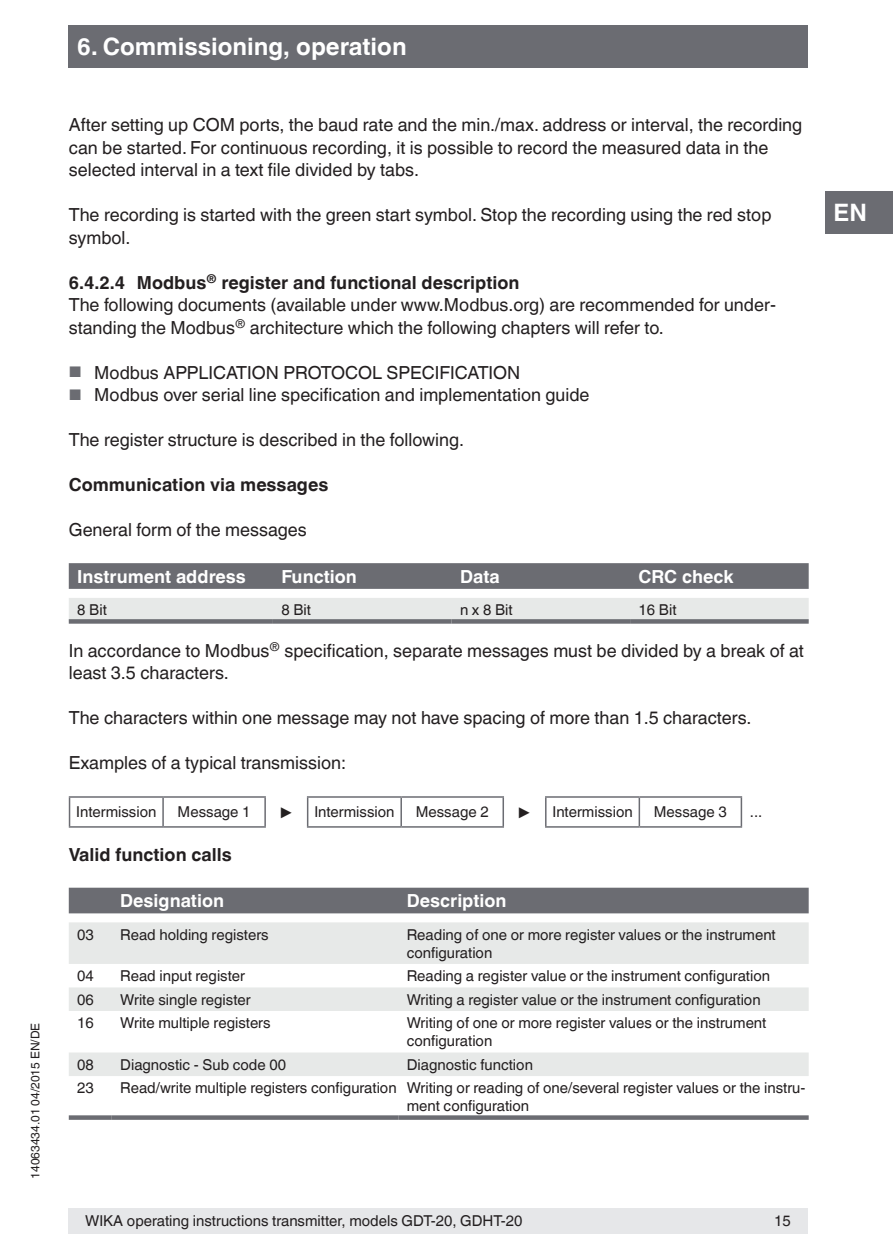
<style>
.page{position:relative;width:893px;height:1259px;background:#fff}
.page>*{position:absolute;margin:0;border:0;box-sizing:border-box;transform-origin:0 0}
.t1{font:700 24px "Helvetica World";color:#fff}
.t2{font:18px/22.5px "Helvetica World";color:#231f20}
.t3{font:700 18px "Helvetica World";color:#fff}
.t4{font:700 18px "Helvetica World";color:#231f20}
.t5{font:15px/18px "Helvetica World";color:#231f20}
.t6{font:12px "Helvetica World";color:#231f20}
.s1{font-weight:700}
.s2{font-size:15.3px;color:#6b6c72}
.s3{font-weight:700;font-size:18px}
</style>
<div class="page">
<div style="left:68px;top:1208px;width:740px;height:25px;background:#e6e7e9"></div>
<div style="left:68px;top:26px;width:740px;height:42px;background:#6b6c72"></div>
<div style="left:825px;top:191px;width:68px;height:42px;background:#6b6c72"></div>
<svg style="left:69px;top:563px;width:740px;height:26px;background:#6c6d73"></svg>
<div style="left:69px;top:598px;width:740px;height:21px;background:#e7e9e8"></div>
<svg style="left:69px;top:619px;width:204px;height:4px"></svg>
<svg style="left:273px;top:619px;width:178px;height:4px"></svg>
<svg style="left:451px;top:619px;width:179px;height:4px"></svg>
<svg style="left:630px;top:619px;width:179px;height:4px"></svg>
<hr style="left:69px;top:796px;width:94px;height:1px;background:#6b6c72">
<svg style="left:69px;top:797px;width:1px;height:29px"></svg>
<hr style="left:163px;top:796px;width:103px;height:1px;background:#6b6c72">
<hr style="left:162px;top:797px;width:2px;height:29px;background:#6b6c72">
<hr style="left:264px;top:797px;width:2px;height:29px;background:#6b6c72">
<hr style="left:307px;top:796px;width:94px;height:1px;background:#6b6c72">
<svg style="left:307px;top:797px;width:1px;height:29px"></svg>
<hr style="left:401px;top:796px;width:103px;height:1px;background:#6b6c72">
<hr style="left:400px;top:797px;width:2px;height:29px;background:#6b6c72">
<hr style="left:502px;top:797px;width:2px;height:29px;background:#6b6c72">
<hr style="left:545px;top:796px;width:94px;height:1px;background:#6b6c72">
<hr style="left:545px;top:797px;width:2px;height:29px;background:#6b6c72">
<hr style="left:639px;top:796px;width:103px;height:1px;background:#6b6c72">
<svg style="left:639px;top:797px;width:1px;height:29px"></svg>
<svg style="left:741px;top:797px;width:1px;height:29px"></svg>
<hr style="left:69px;top:826px;width:94px;height:1px;background:#6b6c72">
<hr style="left:163px;top:826px;width:103px;height:1px;background:#6b6c72">
<hr style="left:307px;top:826px;width:94px;height:1px;background:#6b6c72">
<hr style="left:401px;top:826px;width:103px;height:1px;background:#6b6c72">
<hr style="left:545px;top:826px;width:94px;height:1px;background:#6b6c72">
<hr style="left:639px;top:826px;width:103px;height:1px;background:#6b6c72">
<div style="left:69px;top:887px;width:740px;height:26px;background:#6b6c72"></div>
<svg style="left:69px;top:922px;width:740px;height:154px;fill:#e7e9e8"></svg>
<svg style="left:69px;top:1115px;width:43px;height:4px"></svg>
<svg style="left:112px;top:1115px;width:286px;height:4px"></svg>
<svg style="left:398px;top:1115px;width:411px;height:4px;background:#77787d"></svg>
<p class="t6" style="left:28px;top:1178px;width:157px;rotate:-90deg">14063434.01 04/2015 EN/DE</p>
<h1 class="t1" style="left:77px;top:33px;width:331px">6. Commissioning, operation</h1>
<p class="t2" style="left:69px;top:114px;width:735px">After setting up COM ports, the baud rate and the min./max. address or interval, the recording can be started. For continuous recording, it is possible to record the measured data in the selected interval in a text file divided by tabs.</p>
<p class="t2" style="left:69px;top:204px;width:704px">The recording is started with the green start symbol. Stop the recording using the red stop symbol.</p>
<p class="t2" style="left:69px;top:271px;width:709px"><span class="s1">6.4.2.4 Modbus</span><sup>®</sup> <span class="s1">register and functional description<br></span>The following documents (available under www.Modbus.org) are recommended for under&shy;standing the Modbus<sup>®</sup> architecture which the following chapters will refer to.</p>
<p class="t2" style="left:69px;top:361px;width:453px"><span class="s2">■</span> Modbus APPLICATION PROTOCOL SPECIFICATION</p>
<p class="t2" style="left:69px;top:384px;width:522px"><span class="s2">■</span> Modbus over serial line specification and implementation guide</p>
<p class="t2" style="left:69px;top:429px;width:397px">The register structure is described in the following.</p>
<p class="t4" style="left:69px;top:474px;width:261px">Communication via messages</p>
<p class="t2" style="left:69px;top:519px;width:240px">General form of the messages</p>
<p class="t3" style="left:77px;top:566px;width:170px">Instrument address</p>
<p class="t3" style="left:281px;top:566px;width:77px">Function</p>
<p class="t3" style="left:460px;top:566px;width:41px">Data</p>
<p class="t3" style="left:639px;top:566px;width:96px">CRC check</p>
<p class="t5" style="left:77px;top:601px;width:31px">8 Bit</p>
<p class="t5" style="left:281px;top:601px;width:31px">8 Bit</p>
<p class="t5" style="left:460px;top:601px;width:54px">n x 8 Bit</p>
<p class="t5" style="left:639px;top:601px;width:39px">16 Bit</p>
<p class="t2" style="left:69px;top:639px;width:737px">In accordance to Modbus<sup>®</sup> specification, separate messages must be divided by a break of at least 3.5 characters.</p>
<p class="t2" style="left:69px;top:707px;width:684px">The characters within one message may not have spacing of more than 1.5 characters.</p>
<p class="t2" style="left:69px;top:752px;width:279px">Examples of a typical transmission:</p>
<p class="t5" style="left:76px;top:803px;width:82px">Intermission</p>
<p class="t5" style="left:178px;top:803px;width:74px">Message 1</p>
<p class="t5" style="left:279px;top:803px;width:117px"><span class="s3">▶</span> Intermission</p>
<p class="t5" style="left:416px;top:803px;width:74px">Message 2</p>
<p class="t5" style="left:517px;top:803px;width:117px"><span class="s3">▶</span> Intermission</p>
<p class="t5" style="left:654px;top:803px;width:74px">Message 3</p>
<p class="t5" style="left:750px;top:803px;width:14px">...</p>
<p class="t4" style="left:69px;top:844px;width:164px">Valid function calls</p>
<p class="t3" style="left:120px;top:890px;width:105px">Designation</p>
<p class="t3" style="left:407px;top:890px;width:101px">Description</p>
<p class="t5" style="left:77px;top:925px;width:18px">03</p>
<p class="t5" style="left:120px;top:925px;width:150px">Read holding registers</p>
<p class="t5" style="left:407px;top:925px;width:370px">Reading of one or more register values or the instrument configuration</p>
<p class="t5" style="left:77px;top:967px;width:18px">04</p>
<p class="t5" style="left:120px;top:967px;width:126px">Read input register</p>
<p class="t5" style="left:407px;top:967px;width:365px">Reading a register value or the instrument configuration</p>
<p class="t5" style="left:77px;top:990px;width:18px">06</p>
<p class="t5" style="left:120px;top:990px;width:132px">Write single register</p>
<p class="t5" style="left:407px;top:990px;width:355px">Writing a register value or the instrument configuration</p>
<p class="t5" style="left:77px;top:1014px;width:18px">16</p>
<p class="t5" style="left:120px;top:1014px;width:152px">Write multiple registers</p>
<p class="t5" style="left:407px;top:1014px;width:361px">Writing of one or more register values or the instrument configuration</p>
<p class="t5" style="left:77px;top:1055px;width:18px">08</p>
<p class="t5" style="left:120px;top:1055px;width:167px">Diagnostic - Sub code 00</p>
<p class="t5" style="left:407px;top:1055px;width:128px">Diagnostic function</p>
<p class="t5" style="left:77px;top:1079px;width:18px">23</p>
<p class="t5" style="left:407px;top:1079px;width:400px;text-indent:-286px">Read/write multiple registers configuration Writing or reading of one/several register values or the instru&shy;ment configuration</p>
<p class="t5" style="left:85px;top:1212px;width:439px">WIKA operating instructions transmitter, models GDT-20, GDHT-20</p>
<p class="t5" style="left:774px;top:1212px;width:18px">15</p>
<h1 class="t1" style="left:833px;top:198px;width:35px">EN</h1>
</div>
